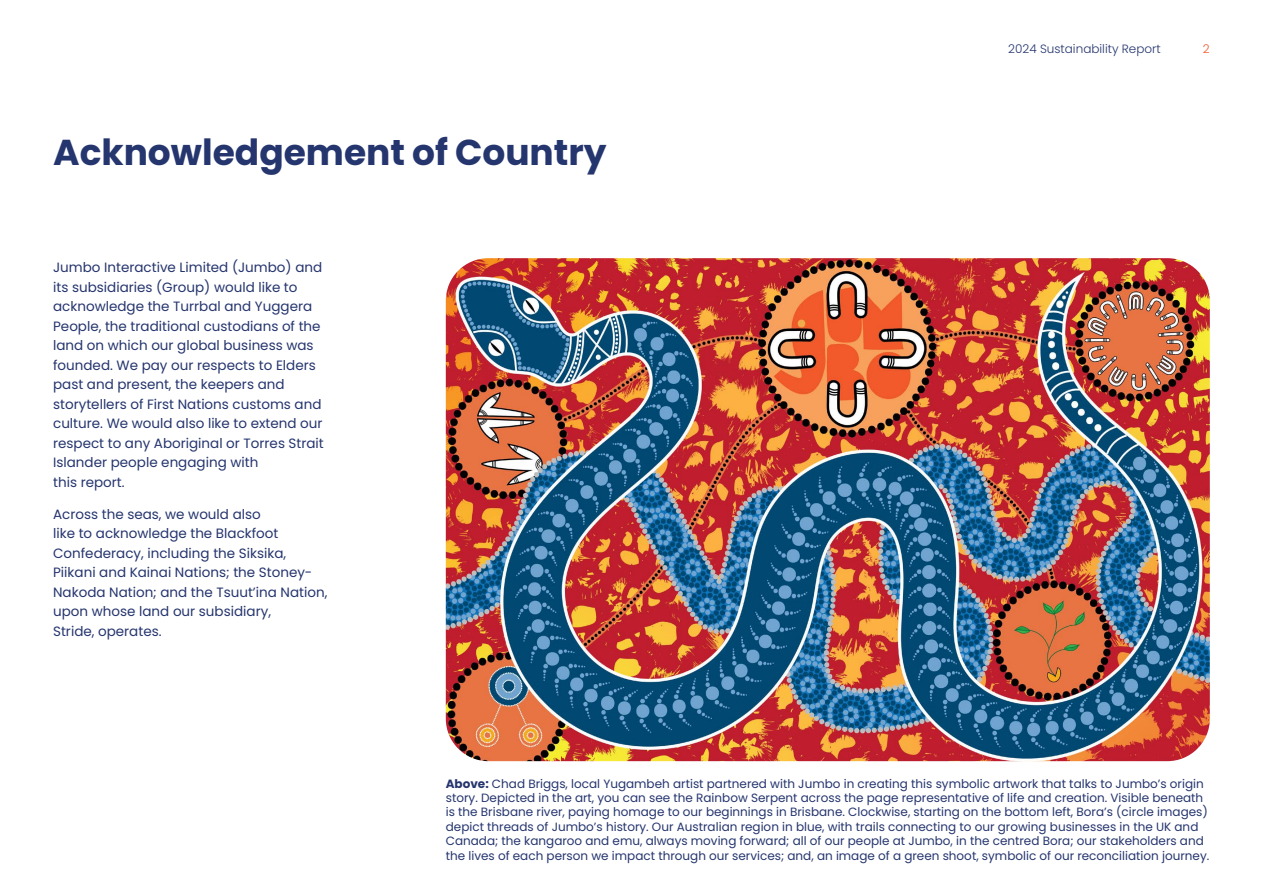
<style>
.page{position:relative;width:1263px;height:893px;background:#fff}
.page>*{position:absolute;margin:0;border:0;box-sizing:border-box;transform-origin:0 0}
.t1{font:700 36px "Poppins";color:#25356e}
.t2{font:13.5px/19.5px "Poppins";color:#25356e}
.t3{font:12px/14.4px "Poppins";color:#25356e}
.t4{font:300 12px "Poppins";color:#25356e}
.t5{font:300 12px "Poppins";color:#f15a2f}
.s1{font-weight:700}
</style>
<div class="page">
<img style="left:446px;top:258px;width:764px;height:503px">
<h1 class="t1" style="left:53px;top:132px;width:555px">Acknowledgement of Country</h1>
<p class="t2" style="left:53px;top:258px;width:272px">Jumbo Interactive Limited (Jumbo) and its subsidiaries (Group) would like to acknowledge the Turrbal and Yuggera People, the traditional custodians of the land on which our global business was founded. We pay our respects to Elders past and present, the keepers and storytellers of First Nations customs and culture. We would also like to extend our respect to any Aboriginal or Torres Strait Islander people engaging with<br>this report.</p>
<p class="t2" style="left:53px;top:504px;width:276px">Across the seas, we would also<br>like to acknowledge the Blackfoot Confederacy, including the Siksika, Piikani and Kainai Nations; the Stoney-Nakoda Nation; and the Tsuut’ina Nation, upon whose land our subsidiary,<br>Stride, operates.</p>
<p class="t4" style="left:1008px;top:42px;width:154px">2024 Sustainability Report</p>
<p class="t5" style="left:1203px;top:42px;width:8px">2</p>
<p class="t3" style="left:446px;top:776px;width:765px"><span class="s1">Above:</span> Chad Briggs, local Yugambeh artist partnered with Jumbo in creating this symbolic artwork that talks to Jumbo’s origin story. Depicted in the art, you can see the Rainbow Serpent across the page representative of life and creation. Visible beneath is the Brisbane river, paying homage to our beginnings in Brisbane. Clockwise, starting on the bottom left, Bora’s (circle images) depict threads of Jumbo’s history. Our Australian region in blue, with trails connecting to our growing businesses in the UK and Canada; the kangaroo and emu, always moving forward; all of our people at Jumbo, in the centred Bora; our stakeholders and the lives of each person we impact through our services; and, an image of a green shoot, symbolic of our reconciliation journey.</p>
</div>
